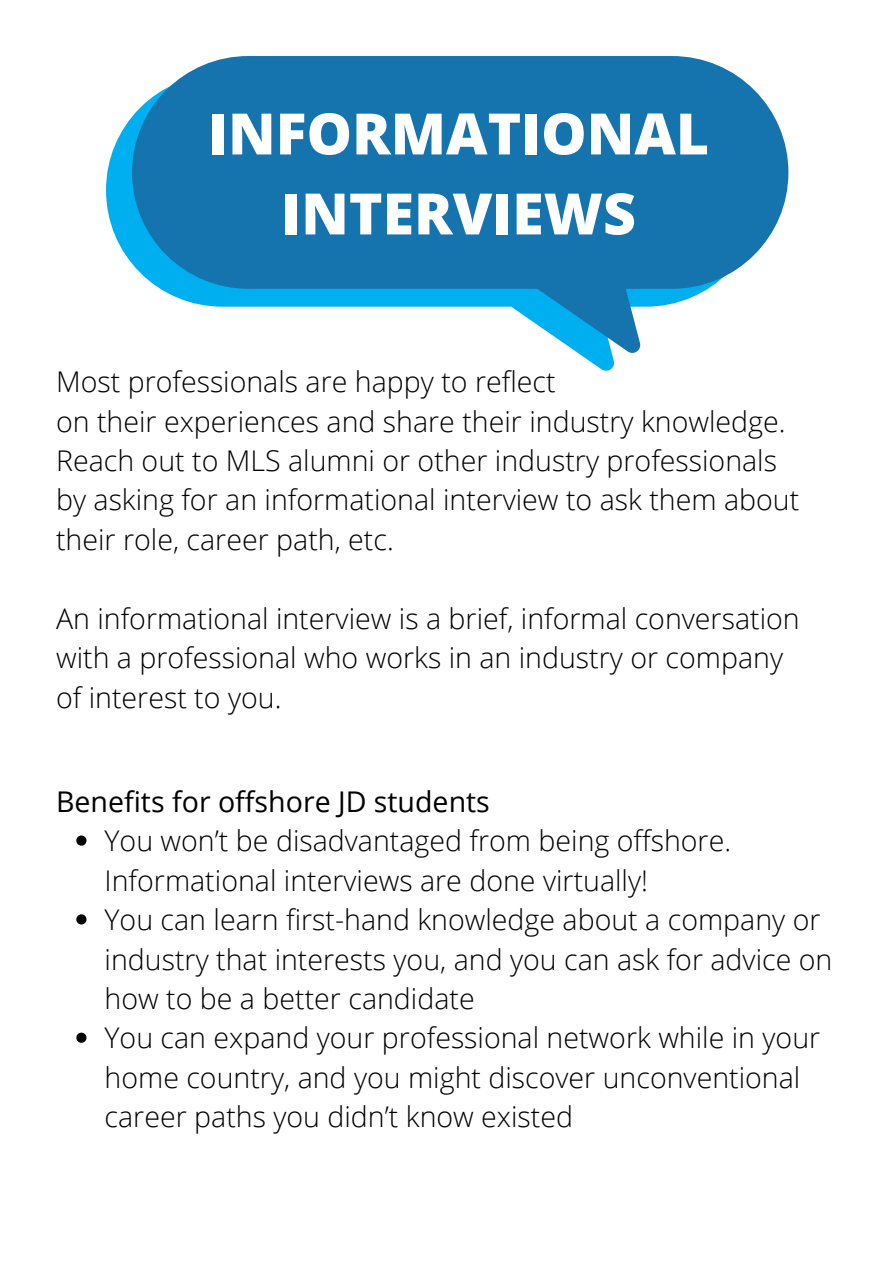
<style>
.page{position:relative;width:894px;height:1264px;background:#fff}
.page>*{position:absolute;margin:0;border:0;box-sizing:border-box;transform-origin:0 0}
.t1{font:800 57.15px "Open Sans";color:#fff}
.t2{font:300 28.5px/39.5px "Open Sans";color:#000}
.t3{font:28.5px "Open Sans";color:#000}
</style>
<div class="page">
<svg style="left:106px;top:117px;width:508px;height:254px"></svg>
<svg style="left:132px;top:56px;width:656px;height:300px;fill:#1574ad"></svg>
<svg style="left:76px;top:835px;width:10px;height:10px"></svg>
<svg style="left:76px;top:914px;width:10px;height:10px"></svg>
<svg style="left:76px;top:1032px;width:10px;height:10px"></svg>
<p class="t1" style="left:208px;top:93px;width:502px">INFORMATIONAL</p>
<p class="t1" style="left:281px;top:173px;width:356px">INTERVIEWS</p>
<p class="t2" style="left:56px;top:361px;width:501px">Most professionals are happy to reflect</p>
<p class="t2" style="left:56px;top:401px;width:744px">on their experiences and share their industry knowledge.<br>Reach out to MLS alumni or other industry professionals by asking for an informational interview to ask them about their role, career path, etc.</p>
<p class="t2" style="left:56px;top:598px;width:745px">An informational interview is a brief, informal conversation with a professional who works in an industry or company of interest to you.</p>
<p class="t3" style="left:56px;top:781px;width:435px">Benefits for offshore JD students</p>
<p class="t2" style="left:105px;top:820px;width:627px">You won’t be disadvantaged from being offshore.<br>Informational interviews are done virtually!</p>
<p class="t2" style="left:105px;top:899px;width:729px">You can learn first-hand knowledge about a company or industry that interests you, and you can ask for advice on how to be a better candidate</p>
<p class="t2" style="left:105px;top:1017px;width:717px">You can expand your professional network while in your home country, and you might discover unconventional career paths you didn’t know existed</p>
</div>
